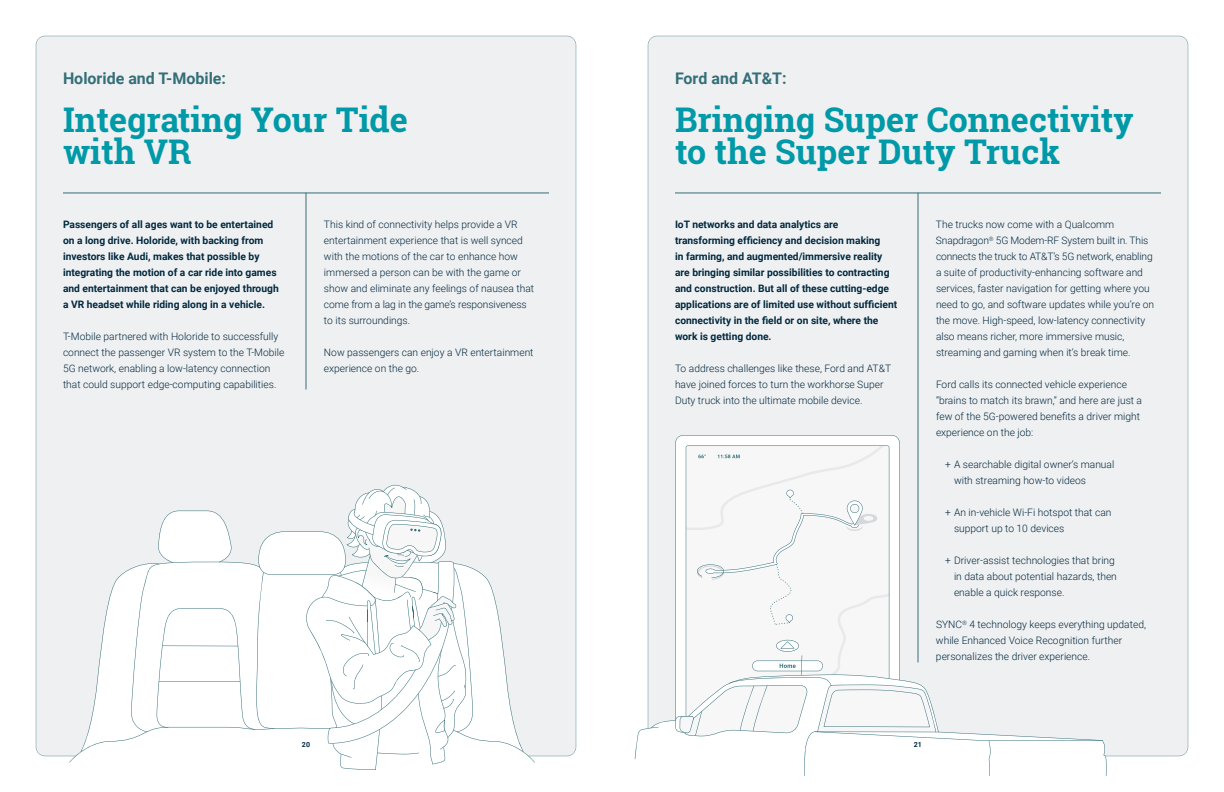
<style>
.page{position:relative;width:1224px;height:792px;background:#fff}
.page>*{position:absolute;margin:0;border:0;box-sizing:border-box;transform-origin:0 0}
.t1{font:700 34px/32px "Roboto Slab";color:#0099a8}
.t2{font:700 16px "Roboto";color:#346f78}
.t3{font:300 10.2px/16px "Roboto";color:#002940}
.t4{font:700 10.2px/16px "Roboto";color:#002940}
.t5{font:700 7px "Roboto";color:#002940}
</style>
<div class="page">
<div style="left:36px;top:36px;width:540px;height:720px;background:#eff0f1"></div>
<div style="left:648px;top:36px;width:540px;height:720px;background:#eff0f1"></div>
<svg style="left:675px;top:435px;width:225px;height:11px"></svg>
<svg style="left:635px;top:675px;width:472px;height:101px;fill:#eff0f1"></svg>
<svg style="left:815px;top:732px;width:288px;height:9px"></svg>
<svg style="left:989px;top:741px;width:1px;height:35px"></svg>
<svg style="left:675px;top:446px;width:264px;height:330px"></svg>
<svg style="left:695px;top:711px;width:7px;height:25px"></svg>
<svg style="left:69px;top:484px;width:466px;height:286px"></svg>
<hr style="left:306px;top:193px;width:1px;height:196px;background:#346f78">
<hr style="left:63px;top:193px;width:486px;height:1px;background:#346f78">
<hr style="left:918px;top:193px;width:1px;height:469px;background:#346f78">
<hr style="left:675px;top:193px;width:486px;height:1px;background:#346f78">
<h2 class="t2" style="left:63px;top:67px;width:165px">Holoride and T-Mobile:</h2>
<h1 class="t1" style="left:63px;top:103px;width:346px">Integrating Your Tide with VR</h1>
<p class="t4" style="left:63px;top:216px;width:217px">Passengers of all ages want to be entertained on a long drive. Holoride, with backing from investors like Audi, makes that possible by integrating the motion of a car ride into games and entertainment that can be enjoyed through a VR headset while riding along in a vehicle.</p>
<p class="t3" style="left:63px;top:328px;width:223px">T-Mobile partnered with Holoride to successfully connect the passenger VR system to the T-Mobile 5G network, enabling a low-latency connection that could support edge-computing capabilities.</p>
<p class="t3" style="left:324px;top:216px;width:212px">This kind of connectivity helps provide a VR entertainment experience that is well synced with the motions of the car to enhance how immersed a person can be with the game or show and eliminate any feelings of nausea that come from a lag in the game’s responsiveness to its surroundings.</p>
<p class="t3" style="left:324px;top:344px;width:211px">Now passengers can enjoy a VR entertainment experience on the go.</p>
<h2 class="t2" style="left:675px;top:67px;width:113px">Ford and AT&amp;T:</h2>
<h1 class="t1" style="left:675px;top:103px;width:460px">Bringing Super Connectivity to the Super Duty Truck</h1>
<p class="t4" style="left:675px;top:216px;width:224px">IoT networks and data analytics are transforming efficiency and decision making<br>in farming, and augmented/immersive reality are bringing similar possibilities to contracting and construction. But all of these cutting-edge applications are of limited use without sufficient connectivity in the field or on site, where the work is getting done.</p>
<p class="t3" style="left:675px;top:360px;width:218px">To address challenges like these, Ford and AT&amp;T have joined forces to turn the workhorse Super<br>Duty truck into the ultimate mobile device.</p>
<p class="t3" style="left:936px;top:216px;width:220px">The trucks now come with a Qualcomm Snapdragon<sup>®</sup> 5G Modem-RF System built in. This connects the truck to AT&amp;T’s 5G network, enabling a suite of productivity-enhancing software and services, faster navigation for getting where you need to go, and software updates while you’re on the move. High-speed, low-latency connectivity also means richer, more immersive music, streaming and gaming when it’s break time.</p>
<p class="t3" style="left:936px;top:376px;width:208px">Ford calls its connected vehicle experience “brains to match its brawn,” and here are just a few of the 5G-powered benefits a driver might experience on the job:</p>
<p class="t3" style="left:954px;top:456px;width:162px;text-indent:-9px">+ A searchable digital owner’s manual with streaming how-to videos</p>
<p class="t3" style="left:954px;top:504px;width:159px;text-indent:-9px">+ An in-vehicle Wi-Fi hotspot that can support up to 10 devices</p>
<p class="t3" style="left:954px;top:552px;width:164px;text-indent:-9px">+ Driver-assist technologies that bring in data about potential hazards, then enable a quick response.</p>
<p class="t3" style="left:936px;top:616px;width:212px">SYNC<sup>®</sup> 4 technology keeps everything updated, while Enhanced Voice Recognition further personalizes the driver experience.</p>
<p class="t5" style="left:302px;top:740px;width:10px">20</p>
<p class="t5" style="left:914px;top:740px;width:10px">21</p>
</div>
